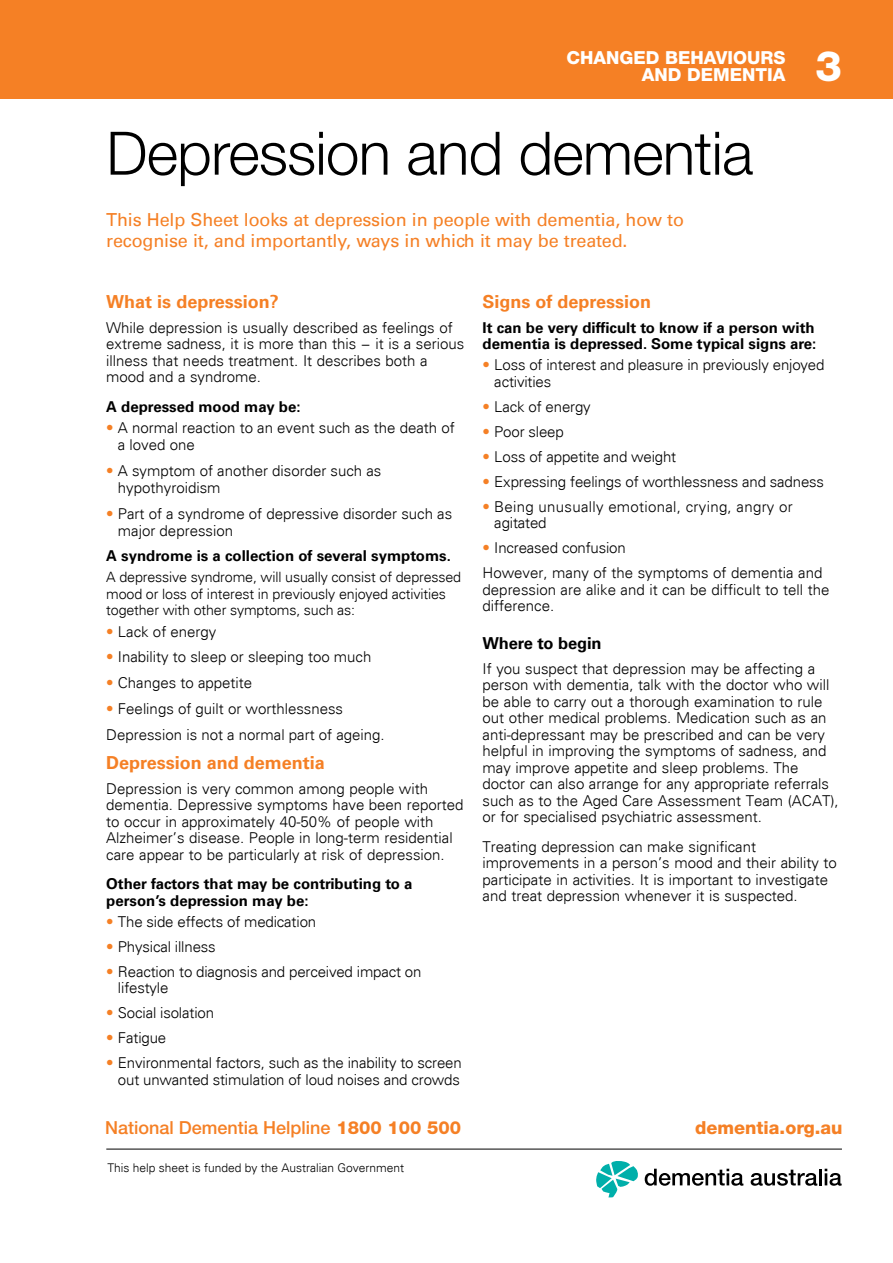
<style>
.page{position:relative;width:893px;height:1263px;background:#fff}
.page>*{position:absolute;margin:0;border:0;box-sizing:border-box;transform-origin:0 0}
.t1{font:300 60px "Helvetica Neue LT Std";letter-spacing:-.01em;color:#000}
.t2{font:800 42px "Helvetica Neue LT Std";color:#fff}
.t3{font:18px/21px "Univers LT Std";letter-spacing:-.01em;color:#f58025}
.t4{font:700 18px "Univers LT Std";color:#f58025}
.t5{font:500 18px "Helvetica Neue LT Std";color:#f58025}
.t6{font:800 18px/17.2px "Helvetica Neue LT Std";color:#fff;text-align:right}
.t7{font:800 18px "Helvetica Neue LT Std";color:#f58025}
.t8{font:700 16.5px "Univers LT Std";letter-spacing:-.01em;color:#000}
.t9{font:300 15px/16.5px "Univers";color:#000}
.t10{font:700 15px/16.5px "Univers LT Std";color:#000}
.t11{font:300 15px/16.5px "Univers";letter-spacing:.02em;color:#000}
.t12{font:300 14.25px/16.5px "Univers";letter-spacing:-.01em;color:#000}
.t13{font:300 12px "Univers";color:#000}
.s1{color:#f58025}
.s2{font-weight:800}
</style>
<div class="page">
<div style="left:0;top:0;width:893px;height:99px;background:#f58025"></div>
<hr style="left:106px;top:1149px;width:736px;height:1px;background:#000">
<svg style="left:596px;top:1161px;width:42px;height:36px"></svg>
<svg style="left:645px;top:1169px;width:98px;height:17px"></svg>
<svg style="left:751px;top:1170px;width:66px;height:16px"></svg>
<hr style="left:819px;top:1169px;width:3px;height:16px;background:#000">
<svg style="left:825px;top:1169px;width:17px;height:17px"></svg>
<p class="t6" style="left:567px;top:48px;width:220px">CHANGED BEHAVIOURS<br>AND DEMENTIA</p>
<h1 class="t1" style="left:106px;top:117px;width:648px">Depression and dementia</h1>
<p class="t3" style="left:106px;top:210px;width:579px">This Help Sheet looks at depression in people with dementia, how to recognise it, and importantly, ways in which it may be treated.</p>
<h2 class="t2" style="left:815px;top:41px;width:28px">3</h2>
<p class="t4" style="left:106px;top:291px;width:174px">What is depression?</p>
<p class="t9" style="left:106px;top:319px;width:359px">While depression is usually described as feelings of extreme sadness, it is more than this − it is a serious illness that needs treatment. It describes both a mood and a syndrome.</p>
<p class="t10" style="left:106px;top:398px;width:196px">A depressed mood may be:</p>
<p class="t9" style="left:118px;top:419px;width:338px;line-height:17.2px;text-indent:-12px"><span class="s1">•</span> A normal reaction to an event such as the death of a loved one</p>
<p class="t9" style="left:118px;top:462px;width:265px;line-height:17.2px;text-indent:-12px"><span class="s1">•</span> A symptom of another disorder such as hypothyroidism</p>
<p class="t9" style="left:118px;top:505px;width:336px;line-height:17.2px;text-indent:-12px"><span class="s1">•</span> Part of a syndrome of depressive disorder such as major depression</p>
<p class="t10" style="left:106px;top:548px;width:346px">A syndrome is a collection of several symptoms.</p>
<p class="t12" style="left:106px;top:569px;width:356px">A depressive syndrome, will usually consist of depressed mood or loss of interest in previously enjoyed activities together with other symptoms, such as:</p>
<p class="t9" style="left:106px;top:623px;width:112px"><span class="s1">•</span> Lack of energy</p>
<p class="t9" style="left:106px;top:649px;width:267px"><span class="s1">•</span> Inability to sleep or sleeping too much</p>
<p class="t9" style="left:106px;top:675px;width:147px"><span class="s1">•</span> Changes to appetite</p>
<p class="t9" style="left:106px;top:696px;width:280px;line-height:25.8px"><span class="s1">•</span> Feelings of guilt or worthlessness<br>Depression is not a normal part of ageing.</p>
<p class="t4" style="left:106px;top:752px;width:220px">Depression and dementia</p>
<p class="t9" style="left:106px;top:780px;width:359px">Depression is very common among people with dementia. Depressive symptoms have been reported to occur in approximately 40-50% of people with Alzheimer’s disease. People in long-term residential care appear to be particularly at risk of depression.</p>
<p class="t10" style="left:106px;top:876px;width:308px">Other factors that may be contributing to a person’s depression may be:</p>
<p class="t9" style="left:106px;top:913px;width:211px"><span class="s1">•</span> The side effects of medication</p>
<p class="t9" style="left:106px;top:938px;width:111px"><span class="s1">•</span> Physical illness</p>
<p class="t9" style="left:118px;top:963px;width:305px;text-indent:-12px"><span class="s1">•</span> Reaction to diagnosis and perceived impact on lifestyle</p>
<p class="t9" style="left:106px;top:1004px;width:109px"><span class="s1">•</span> Social isolation</p>
<p class="t9" style="left:106px;top:1029px;width:61px"><span class="s1">•</span> Fatigue</p>
<p class="t9" style="left:106px;top:1054px;width:357px;text-align:right"><span class="s1">•</span> Environmental factors, such as the inability to screen out unwanted stimulation of loud noises and crowds</p>
<p class="t4" style="left:483px;top:291px;width:170px">Signs of depression</p>
<p class="t10" style="left:483px;top:319px;width:335px">It can be very difficult to know if a person with dementia is depressed. Some typical signs are:</p>
<p class="t9" style="left:494px;top:357px;width:332px;text-indent:-12px"><span class="s1">•</span> Loss of interest and pleasure in previously enjoyed activities</p>
<p class="t9" style="left:483px;top:398px;width:110px"><span class="s1">•</span> Lack of energy</p>
<p class="t9" style="left:483px;top:423px;width:83px"><span class="s1">•</span> Poor sleep</p>
<p class="t9" style="left:483px;top:448px;width:195px"><span class="s1">•</span> Loss of appetite and weight</p>
<p class="t9" style="left:483px;top:473px;width:343px"><span class="s1">•</span> Expressing feelings of worthlessness and sadness</p>
<p class="t11" style="left:494px;top:498px;width:300px;text-indent:-12px"><span class="s1">•</span> Being unusually emotional, crying, angry or agitated</p>
<p class="t9" style="left:483px;top:535px;width:341px;line-height:25px"><span class="s1">•</span> Increased confusion<br>However, many of the symptoms of dementia and</p>
<p class="t9" style="left:483px;top:581px;width:348px">depression are alike and it can be difficult to tell the difference.</p>
<p class="t8" style="left:483px;top:633px;width:120px">Where to begin</p>
<p class="t9" style="left:483px;top:660px;width:358px">If you suspect that depression may be affecting a person with dementia, talk with the doctor who will be able to carry out a thorough examination to rule out other medical problems. Medication such as an anti-depressant may be prescribed and can be very helpful in improving the symptoms of sadness, and may improve appetite and sleep problems. The doctor can also arrange for any appropriate referrals such as to the Aged Care Assessment Team (ACAT), or for specialised psychiatric assessment.</p>
<p class="t9" style="left:483px;top:838px;width:356px">Treating depression can make significant improvements in a person’s mood and their ability to participate in activities. It is important to investigate and treat depression whenever it is suspected.</p>
<p class="t5" style="left:105px;top:1117px;width:357px">National Dementia Helpline <span class="s2">1800 100 500</span></p>
<p class="t7" style="left:695px;top:1117px;width:149px">dementia.org.au</p>
<p class="t13" style="left:107px;top:1160px;width:298px">This help sheet is funded by the Australian Government</p>
</div>
